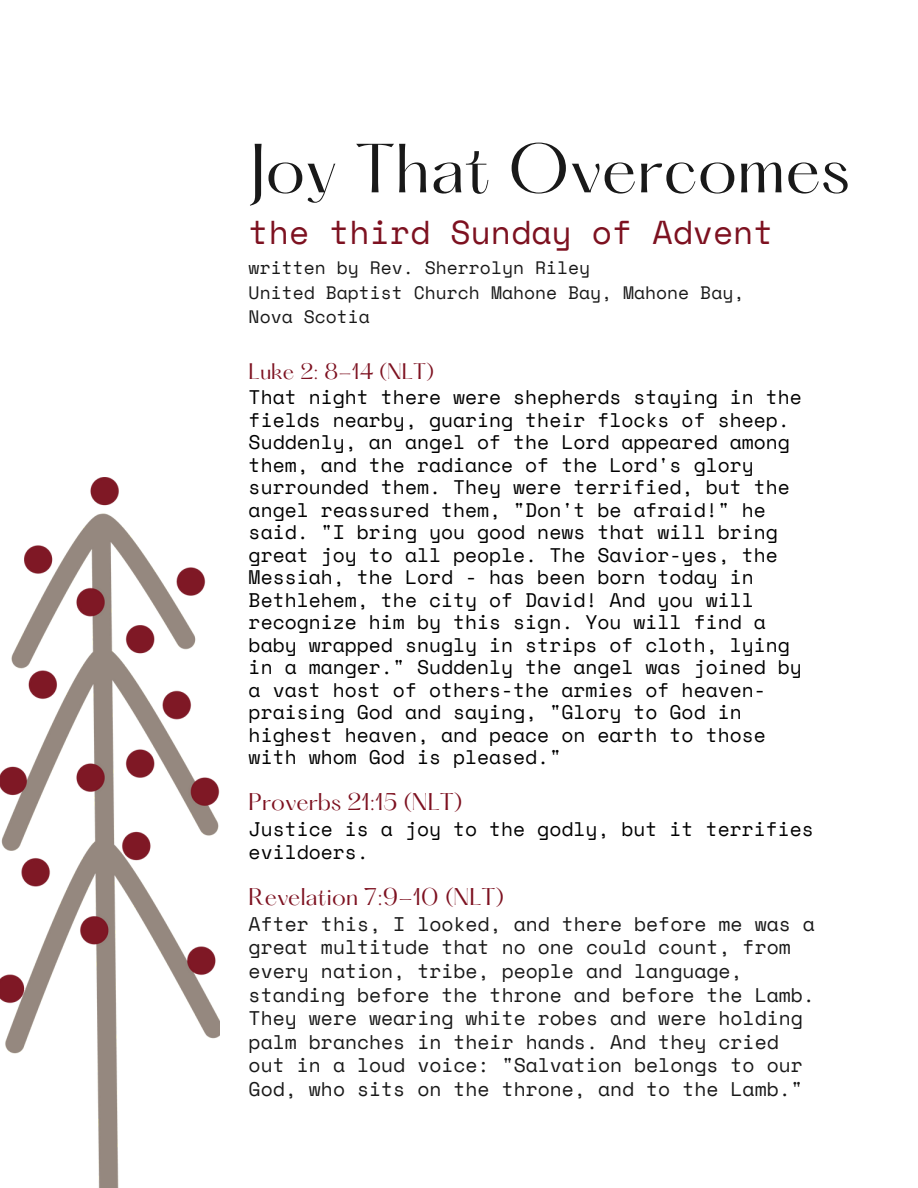
<style>
.page{position:relative;width:918px;height:1188px;background:#fff}
.page>*{position:absolute;margin:0;border:0;box-sizing:border-box;transform-origin:0 0}
.t1{font:60.6px "Hatton";color:#191919}
.t2{font:33px "Space Mono";color:#7d1120}
.t3{font:21.15px "Hatton";color:#7d1120}
.t4{font:19.65px/22.5px "Space Mono";color:#000}
.t5{font:19.65px/23.7px "Space Mono";color:#191919}
.t6{font:19.65px "Hatton";color:#7d1120}
.t7{font:18px/24.8px "Space Mono";color:#191919}
</style>
<div class="page">
<img style="left:0;top:478px;width:219px;height:710px">
<p class="t1" style="left:249px;top:140px;width:603px">Joy That Overcomes</p>
<p class="t2" style="left:249px;top:207px;width:527px">the third Sunday of Advent</p>
<p class="t7" style="left:249px;top:255px;width:343px">written by Rev. Sherrolyn Riley</p>
<p class="t7" style="left:249px;top:279px;width:497px">United Baptist Church Mahone Bay, Mahone Bay,<br>Nova Scotia</p>
<p class="t6" style="left:249px;top:363px;width:187px">Luke 2: 8-14 (NLT)</p>
<p class="t4" style="left:249px;top:385px;width:555px">That night there were shepherds staying in the fields nearby, guaring their flocks of sheep.<br>Suddenly, an angel of the Lord appeared among them, and the radiance of the Lord's glory surrounded them. They were terrified, but the angel reassured them, "Don't be afraid!" he said. "I bring you good news that will bring great joy to all people. The Savior-yes, the Messiah, the Lord - has been born today in Bethlehem, the city of David! And you will recognize him by this sign. You will find a baby wrapped snugly in strips of cloth, lying in a manger." Suddenly the angel was joined by a vast host of others-the armies of heaven&shy;praising God and saying, "Glory to God in highest heaven, and peace on earth to those with whom God is pleased."</p>
<p class="t3" style="left:249px;top:792px;width:215px">Proverbs 21:15 (NLT)</p>
<p class="t4" style="left:249px;top:817px;width:567px">Justice is a joy to the godly, but it terrifies evildoers.</p>
<p class="t3" style="left:249px;top:887px;width:257px">Revelation 7:9-10 (NLT)</p>
<p class="t5" style="left:249px;top:911px;width:568px">After this, I looked, and there before me was a great multitude that no one could count, from every nation, tribe, people and language, standing before the throne and before the Lamb.<br>They were wearing white robes and were holding palm branches in their hands. And they cried out in a loud voice: "Salvation belongs to our God, who sits on the throne, and to the Lamb."</p>
</div>
